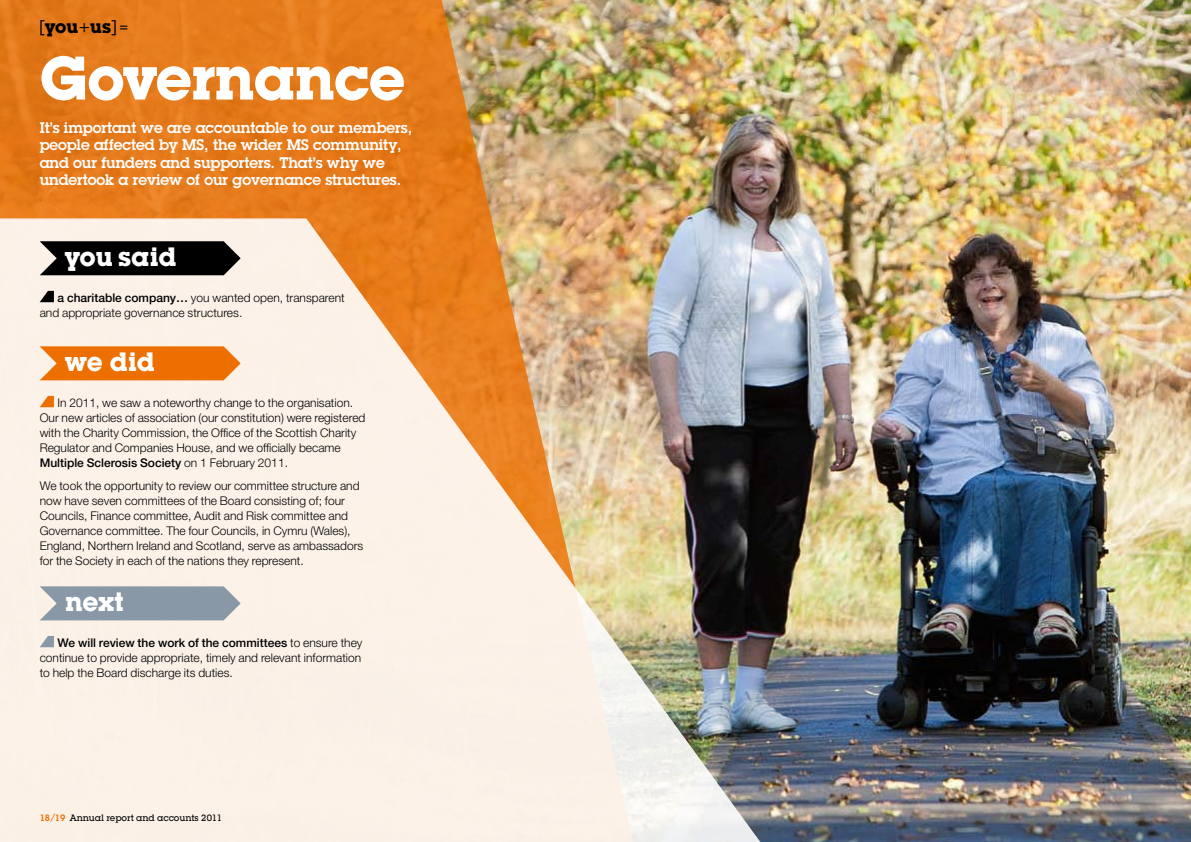
<style>
.page{position:relative;width:1191px;height:842px;background:#fff}
.page>*{position:absolute;margin:0;border:0;box-sizing:border-box;transform-origin:0 0}
.t1{font:700 60px "Lubalin Graph Std";letter-spacing:-.02em;color:#fff}
.t2{font:700 26px "Lubalin Graph Std";letter-spacing:-.005em;color:#fff}
.t3{font:700 18px "Lubalin Graph Std";color:#000}
.t4{font:600 15px/17.5px "Lubalin Graph Std";letter-spacing:-.005em;color:#fff}
.t5{font:300 12px/15px "Helvetica Neue LT Std";color:#000}
.t6{font:500 9px "Lubalin Graph Std";letter-spacing:-.005em;color:#000}
.s1{font-weight:400}
.s2{font-weight:500}
.s3{font-weight:600;color:#ed6f00}
</style>
<div class="page">
<img style="left:701px;top:0;width:490px;height:842px">
<img style="left:0;top:0;width:701px;height:218px">
<img style="left:0;top:218px;width:816px;height:624px">
<svg style="left:40px;top:241px;width:201px;height:34px;background:#171615"></svg>
<svg style="left:40px;top:291px;width:14px;height:11px"></svg>
<svg style="left:40px;top:346px;width:201px;height:34px;background:#ee7b15"></svg>
<svg style="left:40px;top:396px;width:14px;height:11px"></svg>
<svg style="left:40px;top:586px;width:201px;height:34px;background:#92a0ac"></svg>
<svg style="left:40px;top:636px;width:14px;height:11px"></svg>
<h3 class="t3" style="left:40px;top:15px;width:90px"><span class="s1">[</span>you<span class="s1">+</span>us<span class="s1">]=</span></h3>
<h1 class="t1" style="left:40px;top:39px;width:367px">Governance</h1>
<p class="t4" style="left:40px;top:118px;width:374px">It’s important we are accountable to our members, people affected by MS, the wider MS community, and our funders and supporters. That’s why we undertook a review of our governance structures.</p>
<h2 class="t2" style="left:65px;top:240px;width:113px">you said</h2>
<p class="t5" style="left:40px;top:290px;width:306px;text-indent:18px"><span class="s2">a charitable company…</span> you wanted open, transparent and appropriate governance structures.</p>
<h2 class="t2" style="left:65px;top:345px;width:91px">we did</h2>
<p class="t5" style="left:40px;top:395px;width:327px;text-indent:18px">In 2011, we saw a noteworthy change to the organisation.<br>Our new articles of association (our constitution) were registered with the Charity Commission, the Office of the Scottish Charity Regulator and Companies House, and we officially became <span class="s2">Multiple Sclerosis Society</span> on 1 February 2011.</p>
<p class="t5" style="left:40px;top:478px;width:325px">We took the opportunity to review our committee structure and now have seven committees of the Board consisting of; four Councils, Finance committee, Audit and Risk committee and Governance committee. The four Councils, in Cymru (Wales), England, Northern Ireland and Scotland, serve as ambassadors for the Society in each of the nations they represent.</p>
<h2 class="t2" style="left:65px;top:585px;width:60px">next</h2>
<p class="t5" style="left:40px;top:635px;width:324px;text-align:justify;text-indent:18px"><span class="s2">We will review the work of the committees</span> to ensure they continue to provide appropriate, timely and relevant information to help the Board discharge its duties.</p>
<p class="t6" style="left:40px;top:812px;width:184px"><span class="s3">18/19</span> Annual report and accounts 2011</p>
</div>
